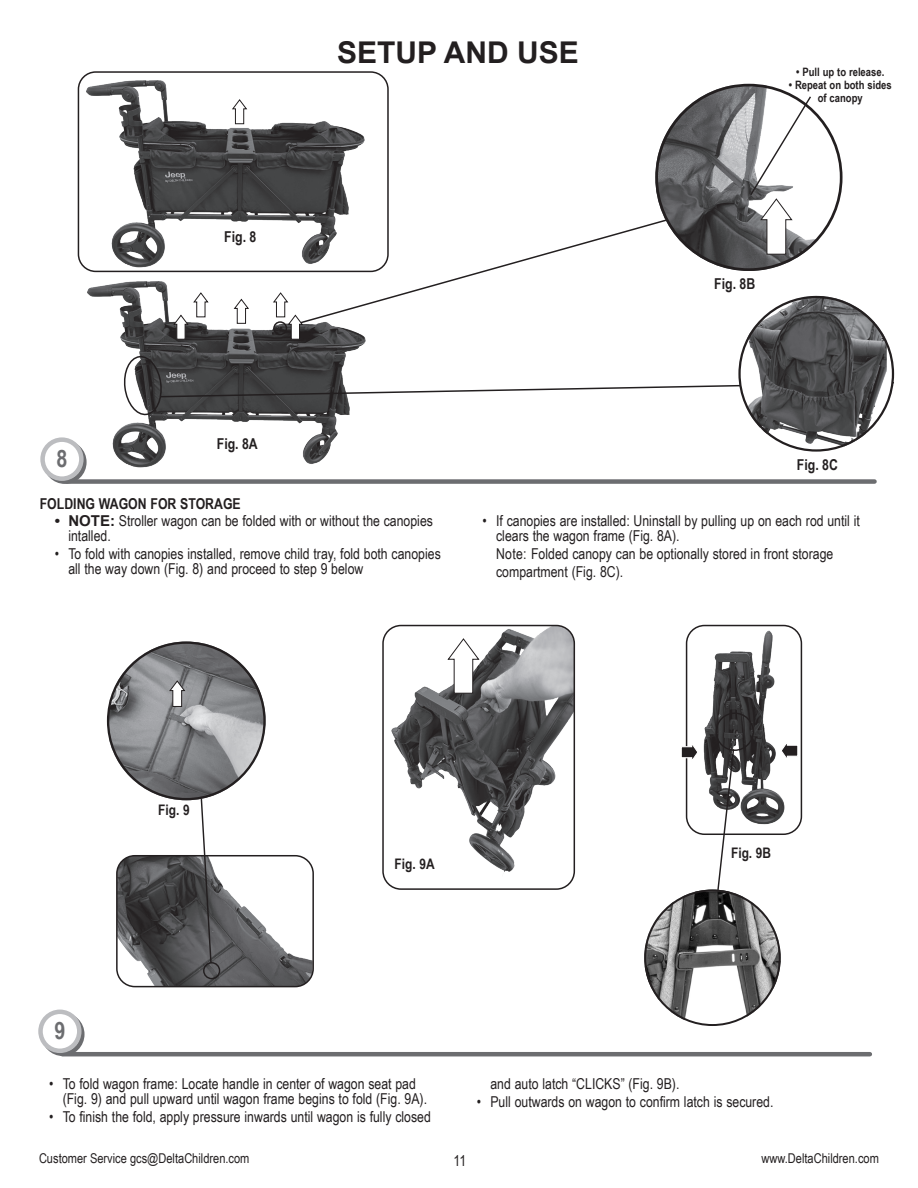
<style>
.page{position:relative;width:918px;height:1188px;background:#fff}
.page>*{position:absolute;margin:0;border:0;box-sizing:border-box;transform-origin:0 0}
.Headers{font:700 30px "Arial";color:#231f20}
.t1{font:700 24px "Arial Narrow";color:#6c6d70}
.t2{font:15px/15px "Arial Narrow";color:#231f20}
.Bullets{font:700 15px "Arial Narrow";color:#231f20}
.Bullets-2{font:700 14.55px "Arial Narrow";color:#231f20}
.t3{font:13.5px "Arial Narrow";color:#231f20}
.Bullets-3{font:700 11.55px "Arial Narrow";color:#231f20}
.s1{font-family:"Arial";font-weight:700}
</style>
<div class="page">
<svg style="left:285px;top:222px;width:370px;height:74px"></svg>
<img style="left:385px;top:626px;width:189px;height:246px">
<div style="left:382px;top:625px;width:193px;height:265px;border:2px solid #231f20;border-radius:18px"></div>
<svg style="left:447px;top:637px;width:33px;height:57px"></svg>
<img style="left:703px;top:630px;width:82px;height:195px">
<div style="left:686px;top:625px;width:116px;height:210px;border:2px solid #231f20;border-radius:18px"></div>
<svg style="left:681px;top:740px;width:16px;height:23px"></svg>
<div style="left:715px;top:712px;width:39px;height:39px;border:1px solid #231f20;border-radius:50%"></div>
<svg style="left:709px;top:748px;width:26px;height:145px"></svg>
<img style="left:117px;top:856px;width:196px;height:131px">
<div style="left:116px;top:855px;width:198px;height:132px;border:2px solid #231f20;border-radius:18px"></div>
<div style="left:203px;top:962px;width:17px;height:17px;border:1px solid #231f20;border-radius:50%"></div>
<svg style="left:195px;top:800px;width:17px;height:164px"></svg>
<img style="left:109px;top:642px;width:156px;height:158px">
<svg style="left:169px;top:680px;width:16px;height:27px"></svg>
<img style="left:644px;top:890px;width:137px;height:136px;border-radius:68px">
<svg style="left:780px;top:740px;width:18px;height:23px"></svg>
<hr style="left:62px;top:1052px;width:808px;height:4px;background:#6c6d70">
<div style="left:67px;top:479px;width:808px;height:5px;background:#6c6d70"></div>
<svg style="left:46px;top:443px;width:38px;height:39px"></svg>
<div style="left:43px;top:440px;width:44px;height:44px;border:4px solid #6c6d70;border-radius:50%"></div>
<div style="left:43px;top:440px;width:38px;height:39px;background:#fff;border-radius:50%"></div>
<div style="left:40px;top:437px;width:44px;height:44px;border:4px solid #bcbdc0;border-radius:50%"></div>
<svg style="left:44px;top:1015px;width:38px;height:39px"></svg>
<div style="left:41px;top:1013px;width:44px;height:43px;border:4px solid #6c6d70;border-radius:50%"></div>
<div style="left:41px;top:1012px;width:38px;height:39px;background:#fff;border-radius:50%"></div>
<div style="left:38px;top:1010px;width:44px;height:43px;border:4px solid #bcbdc0;border-radius:50%"></div>
<img style="left:72px;top:274px;width:328px;height:196px">
<img style="left:77px;top:74px;width:322px;height:196px">
<svg style="left:233px;top:298px;width:16px;height:26px"></svg>
<svg style="left:232px;top:99px;width:15px;height:25px"></svg>
<svg style="left:173px;top:292px;width:36px;height:48px"></svg>
<img style="left:655px;top:85px;width:172px;height:186px">
<svg style="left:749px;top:95px;width:63px;height:160px"></svg>
<svg style="left:123px;top:356px;width:772px;height:60px"></svg>
<img style="left:743px;top:296px;width:144px;height:155px">
<svg style="left:273px;top:292px;width:30px;height:48px"></svg>
<div style="left:78px;top:71px;width:311px;height:201px;border:2px solid #231f20;border-radius:17px"></div>
<p class="t1" style="left:57px;top:440px;width:12px">8</p>
<p class="Bullets" style="left:224px;top:225px;width:34px">Fig. 8</p>
<p class="Bullets" style="left:217px;top:432px;width:43px">Fig. 8A</p>
<p class="Bullets" style="left:40px;top:492px;width:203px">FOLDING WAGON FOR STORAGE</p>
<p class="Headers" style="left:337px;top:33px;width:243px">SETUP AND USE</p>
<p class="Bullets-3" style="left:796px;top:63px;width:90px">• Pull up to release.</p>
<p class="Bullets-3" style="left:789px;top:76px;width:104px">• Repeat on both sides</p>
<p class="Bullets-3" style="left:818px;top:89px;width:47px">of canopy</p>
<p class="Bullets" style="left:714px;top:272px;width:43px">Fig. 8B</p>
<p class="Bullets" style="left:797px;top:454px;width:43px">Fig. 8C</p>
<p class="t2" style="left:68px;top:513px;width:366px;text-indent:-14px"><span class="s1">• NOTE:</span> Stroller wagon can be folded with or without the canopies intalled.</p>
<p class="t2" style="left:68px;top:546px;width:374px;text-indent:-14px">• To fold with canopies installed, remove child tray, fold both canopies all the way down (Fig. 8) and proceed to step 9 below</p>
<p class="t2" style="left:496px;top:513px;width:365px;text-indent:-14px">• If canopies are installed: Uninstall by pulling up on each rod until it clears the wagon frame (Fig. 8A).</p>
<p class="t2" style="left:496px;top:545px;width:339px;line-height:18px">Note: Folded canopy can be optionally stored in front storage compartment (Fig. 8C).</p>
<p class="Bullets-2" style="left:158px;top:799px;width:33px">Fig. 9</p>
<p class="Bullets-2" style="left:395px;top:853px;width:42px">Fig. 9A</p>
<p class="Bullets-2" style="left:731px;top:842px;width:42px">Fig. 9B</p>
<p class="t1" style="left:54px;top:1013px;width:12px">9</p>
<p class="t2" style="left:63px;top:1075px;width:366px;text-indent:-14px">• To fold wagon frame: Locate handle in center of wagon seat pad (Fig. 9) and pull upward until wagon frame begins to fold (Fig. 9A).</p>
<p class="t2" style="left:49px;top:1108px;width:383px">• To finish the fold, apply pressure inwards until wagon is fully closed</p>
<p class="t2" style="left:490px;top:1075px;width:191px">and auto latch “CLICKS” (Fig. 9B).</p>
<p class="t2" style="left:477px;top:1093px;width:298px">• Pull outwards on wagon to confirm latch is secured.</p>
<p class="t3" style="left:39px;top:1149px;width:212px">Customer Service gcs@DeltaChildren.com</p>
<p class="t2" style="left:454px;top:1152px;width:14px">11</p>
<p class="t3" style="left:761px;top:1149px;width:119px">www.DeltaChildren.com</p>
</div>
